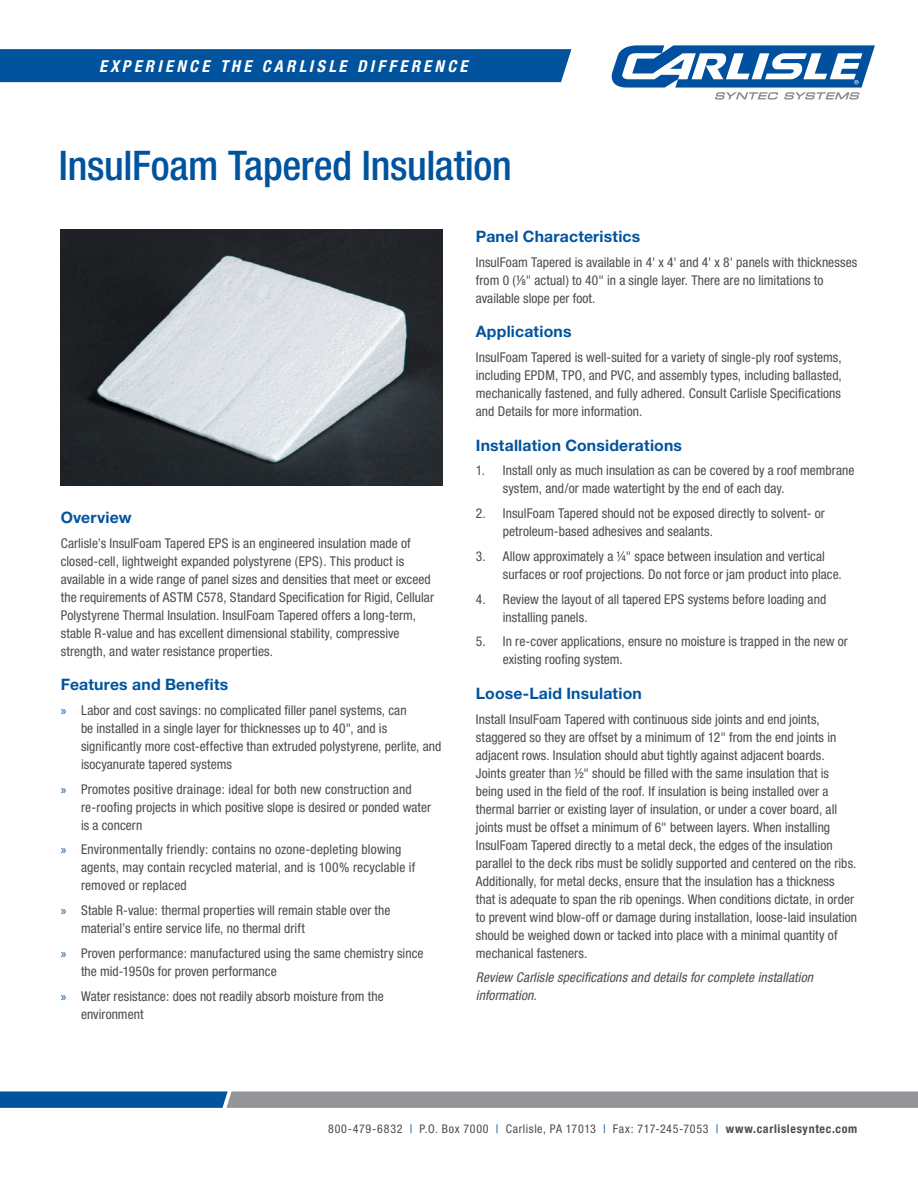
<style>
.page{position:relative;width:918px;height:1188px;background:#fff}
.page>*{position:absolute;margin:0;border:0;box-sizing:border-box;transform-origin:0 0}
.Body_Text{font:500 condensed 40.95px "Helvetica Neue";letter-spacing:-.005em;color:#01539e}
.t1{font:italic 700 condensed 16.5px "Helvetica Neue";letter-spacing:.205em;color:#fff}
.t2{font:700 15.75px "Helvetica Neue";letter-spacing:.01em;color:#01539e}
.t3{font:condensed 13.5px/18px "Helvetica Neue";letter-spacing:.005em;color:#4b4c4d}
.t4{font:italic condensed 13.5px/18px "Helvetica Neue";letter-spacing:.01em;color:#4b4c4d}
.t5{font:condensed 12px "Helvetica Neue";letter-spacing:.05em;color:#4b4c4d}
.s1{font-family:"Myriad Pro";font-stretch:normal;color:#01539e}
.s2{font-style:italic;font-stretch:normal}
.s3{font-weight:500;font-size:8.25px}
.s4{color:#01539e}
.s5{font-weight:700}
</style>
<div class="page">
<svg style="left:0;top:1091px;width:918px;height:17px"></svg>
<div style="left:0;top:49px;width:571px;height:33px;background:#01539e"></div>
<svg style="left:612px;top:45px;width:263px;height:55px"></svg>
<img style="left:61px;top:230px;width:381px;height:256px">
<p class="t1" style="left:99px;top:56px;width:370px">EXPERIENCE THE CARLISLE DIFFERENCE</p>
<p class="Body_Text" style="left:59px;top:141px;width:455px">InsulFoam Tapered Insulation</p>
<p class="t2" style="left:61px;top:508px;width:72px">Overview</p>
<p class="t3" style="left:61px;top:534px;width:375px">Carlisle’s InsulFoam Tapered EPS is an engineered insulation made of closed-cell, lightweight expanded polystyrene (EPS). This product is available in a wide range of panel sizes and densities that meet or exceed the requirements of ASTM C578, Standard Specification for Rigid, Cellular Polystyrene Thermal Insulation. InsulFoam Tapered offers a long-term, stable R-value and has excellent dimensional stability, compressive strength, and water resistance properties.</p>
<p class="t2" style="left:61px;top:675px;width:169px">Features and Benefits</p>
<p class="t3" style="left:81px;top:701px;width:362px;text-indent:-20px"><span class="s1">»</span> Labor and cost savings: no complicated filler panel systems, can<br>be installed in a single layer for thicknesses up to 40", and is significantly more cost-effective than extruded polystyrene, perlite, and isocyanurate tapered systems</p>
<p class="t3" style="left:81px;top:780px;width:352px;text-indent:-20px"><span class="s1">»</span> Promotes positive drainage: ideal for both new construction and re-roofing projects in which positive slope is desired or ponded water is a concern</p>
<p class="t3" style="left:81px;top:841px;width:336px;text-indent:-20px"><span class="s1">»</span> Environmentally friendly: contains no ozone-depleting blowing agents, may contain recycled material, and is 100% recyclable if removed or replaced</p>
<p class="t3" style="left:81px;top:901px;width:311px;text-indent:-20px"><span class="s1">»</span> Stable R-value: thermal properties will remain stable over the material’s entire service life, no thermal drift</p>
<p class="t3" style="left:81px;top:944px;width:344px;text-indent:-20px"><span class="s1">»</span> Proven performance: manufactured using the same chemistry since the mid-1950s for proven performance</p>
<p class="t3" style="left:81px;top:987px;width:304px;text-indent:-20px"><span class="s1">»</span> Water resistance: does not readily absorb moisture from the environment</p>
<p class="t2" style="left:476px;top:227px;width:166px">Panel Characteristics</p>
<p class="t3" style="left:476px;top:253px;width:383px">InsulFoam Tapered is available in 4' x 4' and 4' x 8' panels with thicknesses from 0 (<sup>1</sup><span class="s2">/</span><span class="s3">8</span>" actual) to 40" in a single layer. There are no limitations to available slope per foot.</p>
<p class="t2" style="left:476px;top:322px;width:97px">Applications</p>
<p class="t3" style="left:476px;top:348px;width:367px;text-align:justify">InsulFoam Tapered is well-suited for a variety of single-ply roof systems, including EPDM, TPO, and PVC, and assembly types, including ballasted, mechanically fastened, and fully adhered. Consult Carlisle Specifications and Details for more information.</p>
<p class="t2" style="left:476px;top:435px;width:208px">Installation Considerations</p>
<p class="t3" style="left:503px;top:462px;width:353px;text-indent:-27px">1. Install only as much insulation as can be covered by a roof membrane system, and/or made watertight by the end of each day.</p>
<p class="t3" style="left:503px;top:504px;width:324px;text-indent:-27px">2. InsulFoam Tapered should not be exposed directly to solvent- or petroleum-based adhesives and sealants.</p>
<p class="t3" style="left:503px;top:547px;width:341px;text-indent:-27px">3. Allow approximately a ¼" space between insulation and vertical surfaces or roof projections. Do not force or jam product into place.</p>
<p class="t3" style="left:503px;top:590px;width:325px;text-indent:-27px">4. Review the layout of all tapered EPS systems before loading and installing panels.</p>
<p class="t3" style="left:503px;top:633px;width:347px;text-indent:-27px">5. In re-cover applications, ensure no moisture is trapped in the new or existing roofing system.</p>
<p class="t2" style="left:476px;top:684px;width:167px">Loose-Laid Insulation</p>
<p class="t3" style="left:476px;top:710px;width:383px">Install InsulFoam Tapered with continuous side joints and end joints, staggered so they are offset by a minimum of 12" from the end joints in adjacent rows. Insulation should abut tightly against adjacent boards.<br>Joints greater than ½" should be filled with the same insulation that is being used in the field of the roof. If insulation is being installed over a thermal barrier or existing layer of insulation, or under a cover board, all joints must be offset a minimum of 6" between layers. When installing InsulFoam Tapered directly to a metal deck, the edges of the insulation parallel to the deck ribs must be solidly supported and centered on the ribs.<br>Additionally, for metal decks, ensure that the insulation has a thickness that is adequate to span the rib openings. When conditions dictate, in order to prevent wind blow-off or damage during installation, loose-laid insulation should be weighed down or tacked into place with a minimal quantity of mechanical fasteners.</p>
<p class="t4" style="left:476px;top:969px;width:339px">Review Carlisle specifications and details for complete installation information.</p>
<p class="t5" style="left:328px;top:1122px;width:531px">800-479-6832 <span class="s4">|</span> P.O. Box 7000 <span class="s4">|</span> Carlisle, PA 17013 <span class="s4">|</span> Fax: 717-245-7053 <span class="s4">|</span> <span class="s5">www.carlislesyntec.com</span></p>
</div>
